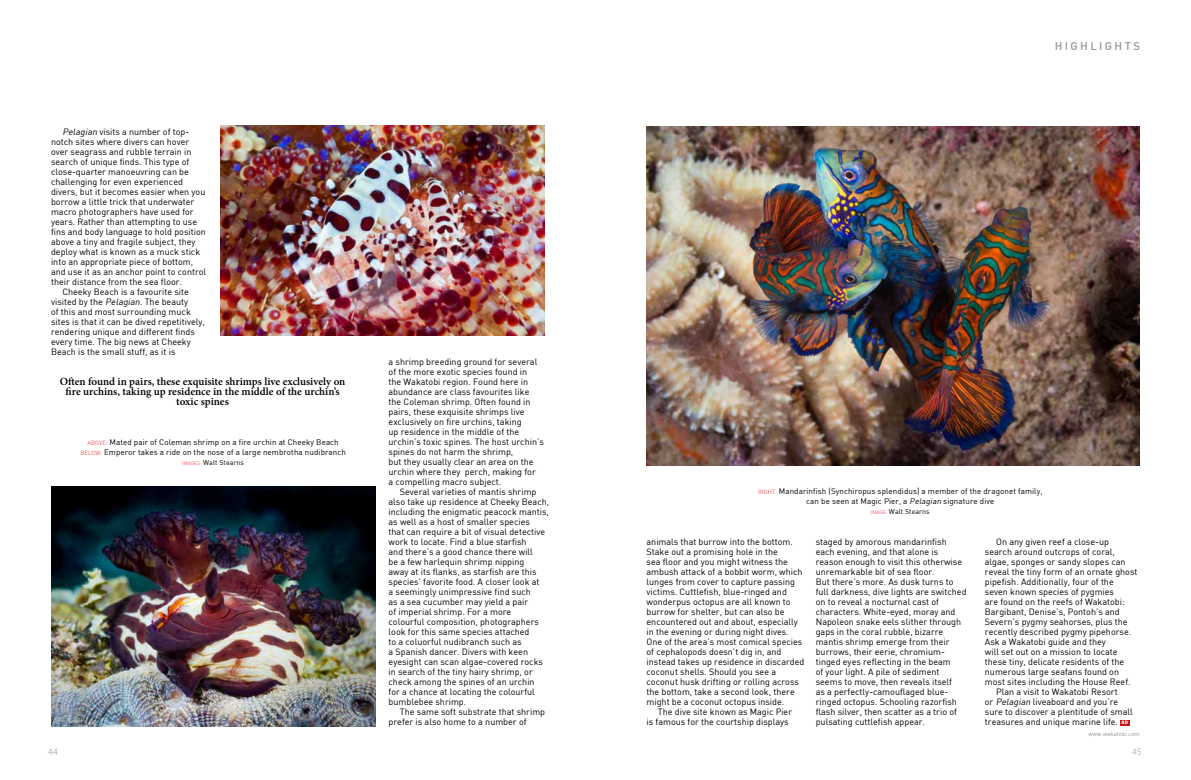
<style>
.page{position:relative;width:1191px;height:780px;background:#fff}
.page>*{position:absolute;margin:0;border:0;box-sizing:border-box;transform-origin:0 0}
.t1{font:600 11px/10px "Minion Pro";color:#000;text-align:center}
.t2{font:500 11px "DIN";letter-spacing:.21em;color:#939598}
.t3{font:300 10px "Source Sans Pro";color:#8a8c8e}
.t4{font:300 10px "Source Sans Pro";color:#939598}
.t5{font:9px/10px "DIN";color:#000}
.t6{font:8px/10px "DIN";letter-spacing:.01em;color:#000;text-align:center}
.t7{font:7px "DIN";letter-spacing:.01em;color:#000}
.t8{font:italic 6px "DIN";color:#939598}
.s1{font-style:italic}
.s2{font-weight:300;font-size:6px;color:#e71c24}
.s3{font-weight:300;font-size:5px;color:#e71c24}
.s4{font-family:"Source Sans Pro";font-weight:900;font-size:5.2px;color:#fff}
</style>
<div class="page">
<img style="left:646px;top:126px;width:493px;height:339px">
<img style="left:51px;top:486px;width:324px;height:240px">
<img style="left:220px;top:125px;width:324px;height:210px">
<div style="left:1120px;top:719px;width:9px;height:6px;background:#c4161c"></div>
<p class="t5" style="left:62px;top:127px;width:128px"><span class="s1">Pelagian</span> visits a number of top-</p>
<p class="t5" style="left:51px;top:137px;width:140px">notch sites where divers can hover</p>
<p class="t5" style="left:51px;top:147px;width:142px">over seagrass and rubble terrain in</p>
<p class="t5" style="left:51px;top:157px;width:140px">search of unique finds. This type of</p>
<p class="t5" style="left:51px;top:167px;width:139px">close-quarter manoeuvring can be</p>
<p class="t5" style="left:51px;top:177px;width:133px">challenging for even experienced</p>
<p class="t5" style="left:51px;top:187px;width:156px">divers, but it becomes easier when you</p>
<p class="t5" style="left:51px;top:197px;width:145px">borrow a little trick that underwater</p>
<p class="t5" style="left:51px;top:207px;width:144px">macro photographers have used for</p>
<p class="t5" style="left:51px;top:217px;width:148px">years. Rather than attempting to use</p>
<p class="t5" style="left:51px;top:227px;width:156px">fins and body language to hold position</p>
<p class="t5" style="left:51px;top:237px;width:146px">above a tiny and fragile subject, they</p>
<p class="t5" style="left:51px;top:247px;width:151px">deploy what is known as a muck stick</p>
<p class="t5" style="left:51px;top:257px;width:144px">into an appropriate piece of bottom,</p>
<p class="t5" style="left:51px;top:267px;width:157px">and use it as an anchor point to control</p>
<p class="t5" style="left:51px;top:277px;width:133px">their distance from the sea floor.</p>
<p class="t5" style="left:62px;top:287px;width:128px">Cheeky Beach is a favourite site</p>
<p class="t5" style="left:51px;top:297px;width:139px">visited by the <span class="s1">Pelagian</span>. The beauty</p>
<p class="t5" style="left:51px;top:307px;width:141px">of this and most surrounding muck</p>
<p class="t5" style="left:51px;top:317px;width:155px">sites is that it can be dived repetitively,</p>
<p class="t5" style="left:51px;top:327px;width:145px">rendering unique and different finds</p>
<p class="t5" style="left:51px;top:337px;width:141px">every time. The big news at Cheeky</p>
<p class="t5" style="left:51px;top:347px;width:126px">Beach is the small stuff, as it is</p>
<p class="t1" style="left:60px;top:376px;width:287px">Often found in pairs, these exquisite shrimps live exclusively on fire urchins, taking up residence in the middle of the urchin’s toxic spines</p>
<p class="t6" style="left:80px;top:437px;width:267px"><span class="s2">ABOVE:</span> Mated pair of Coleman shrimp on a fire urchin at Cheeky Beach<br><span class="s2">BELOW:</span> Emperor takes a ride on the nose of a large nembrotha nudibranch</p>
<p class="t7" style="left:182px;top:458px;width:63px"><span class="s3">IMAGES:</span> Walt Stearns</p>
<p class="t5" style="left:388px;top:357px;width:157px">a shrimp breeding ground for several of the more exotic species found in<br>the Wakatobi region. Found here in abundance are class favourites like the Coleman shrimp. Often found in pairs, these exquisite shrimps live exclusively on fire urchins, taking<br>up residence in the middle of the urchin’s toxic spines. The host urchin’s spines do not harm the shrimp,<br>but they usually clear an area on the urchin where they perch, making for<br>a compelling macro subject.</p>
<p class="t5" style="left:388px;top:487px;width:162px;text-indent:11px">Several varieties of mantis shrimp also take up residence at Cheeky Beach, including the enigmatic peacock mantis, as well as a host of smaller species<br>that can require a bit of visual detective work to locate. Find a blue starfish<br>and there’s a good chance there will<br>be a few harlequin shrimp nipping<br>away at its flanks, as starfish are this species’ favorite food. A closer look at<br>a seemingly unimpressive find such<br>as a sea cucumber may yield a pair<br>of imperial shrimp. For a more colourful composition, photographers look for this same species attached<br>to a coluorful nudibranch such as<br>a Spanish dancer. Divers with keen eyesight can scan algae-covered rocks in search of the tiny hairy shrimp, or check among the spines of an urchin<br>for a chance at locating the colourful bumblebee shrimp.</p>
<p class="t5" style="left:388px;top:707px;width:158px;text-indent:11px">The same soft substrate that shrimp prefer is also home to a number of</p>
<p class="t2" style="left:1054px;top:39px;width:87px">HIGHLIGHTS</p>
<p class="t6" style="left:758px;top:486px;width:286px"><span class="s2">RIGHT:</span> Mandarinfish (Synchiropus splendidus) a member of the dragonet family, can be seen at Magic Pier, a <span class="s1">Pelagian</span> signature dive</p>
<p class="t7" style="left:871px;top:507px;width:60px"><span class="s3">IMAGE:</span> Walt Stearns</p>
<p class="t5" style="left:646px;top:537px;width:159px">animals that burrow into the bottom.<br>Stake out a promising hole in the<br>sea floor and you might witness the ambush attack of a bobbit worm, which lunges from cover to capture passing victims. Cuttlefish, blue-ringed and wonderpus octopus are all known to burrow for shelter, but can also be encountered out and about, especially in the evening or during night dives.<br>One of the area’s most comical species of cephalopods doesn’t dig in, and instead takes up residence in discarded coconut shells. Should you see a coconut husk drifting or rolling across the bottom, take a second look, there might be a coconut octopus inside.</p>
<p class="t5" style="left:646px;top:707px;width:147px;text-indent:11px">The dive site known as Magic Pier is famous for the courtship displays</p>
<p class="t5" style="left:815px;top:537px;width:152px">staged by amorous mandarinfish each evening, and that alone is reason enough to visit this otherwise unremarkable bit of sea floor.<br>But there’s more. As dusk turns to full darkness, dive lights are switched on to reveal a nocturnal cast of characters. White-eyed, moray and Napoleon snake eels slither through gaps in the coral rubble, bizarre mantis shrimp emerge from their burrows, their eerie, chromium&shy;tinged eyes reflecting in the beam<br>of your light. A pile of sediment seems to move, then reveals itself<br>as a perfectly-camouflaged blue&shy;ringed octopus. Schooling razorfish flash silver, then scatter as a trio of pulsating cuttlefish appear.</p>
<p class="t5" style="left:996px;top:537px;width:114px">On any given reef a close-up</p>
<p class="t5" style="left:985px;top:547px;width:132px">search around outcrops of coral,</p>
<p class="t5" style="left:985px;top:557px;width:142px">algae, sponges or sandy slopes can</p>
<p class="t5" style="left:985px;top:567px;width:154px">reveal the tiny form of an ornate ghost</p>
<p class="t5" style="left:985px;top:577px;width:130px">pipefish. Additionally, four of the</p>
<p class="t5" style="left:985px;top:587px;width:131px">seven known species of pygmies</p>
<p class="t5" style="left:985px;top:597px;width:141px">are found on the reefs of Wakatobi:</p>
<p class="t5" style="left:985px;top:607px;width:136px">Bargibant, Denise’s, Pontoh’s and</p>
<p class="t5" style="left:985px;top:617px;width:144px">Severn’s pygmy seahorses, plus the</p>
<p class="t5" style="left:985px;top:627px;width:148px">recently described pygmy pipehorse.</p>
<p class="t5" style="left:985px;top:637px;width:123px">Ask a Wakatobi guide and they</p>
<p class="t5" style="left:985px;top:647px;width:134px">will set out on a mission to locate</p>
<p class="t5" style="left:985px;top:657px;width:141px">these tiny, delicate residents of the</p>
<p class="t5" style="left:985px;top:667px;width:136px">numerous large seafans found on</p>
<p class="t5" style="left:985px;top:677px;width:147px">most sites including the House Reef.</p>
<p class="t5" style="left:996px;top:687px;width:123px">Plan a visit to Wakatobi Resort</p>
<p class="t5" style="left:985px;top:697px;width:135px">or <span class="s1">Pelagian</span> liveaboard and you’re</p>
<p class="t5" style="left:985px;top:707px;width:149px">sure to discover a plentitude of small</p>
<p class="t5" style="left:985px;top:717px;width:145px">treasures and unique marine life. <span class="s4">AD</span></p>
<p class="t8" style="left:1088px;top:730px;width:54px">www.wakatobi.com</p>
<p class="t3" style="left:48px;top:746px;width:11px">44</p>
<p class="t4" style="left:1132px;top:746px;width:11px">45</p>
</div>
